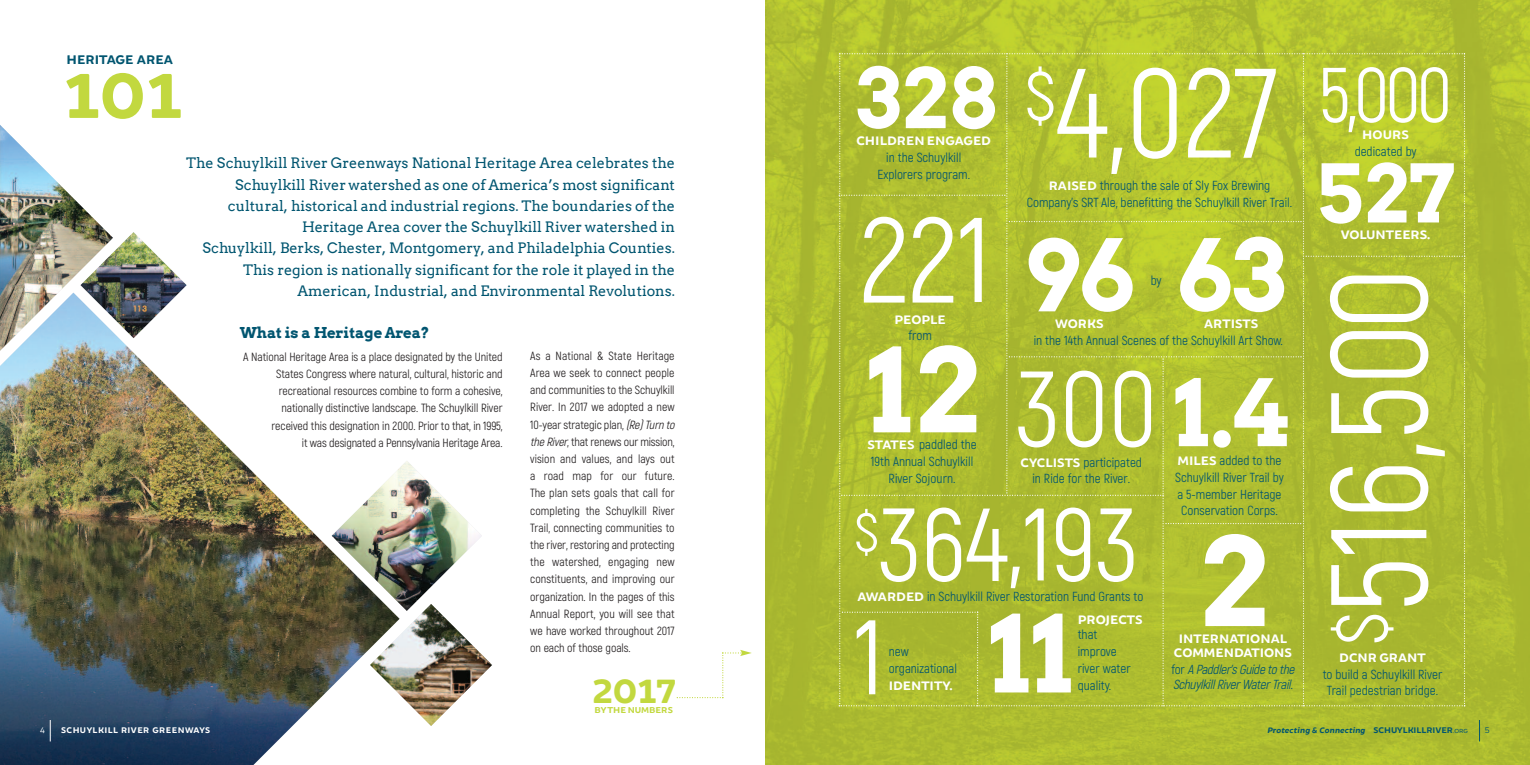
<style>
.page{position:relative;width:1530px;height:765px;background:#fff}
.page>*{position:absolute;margin:0;border:0;box-sizing:border-box;transform-origin:0 0}
.t1{font:136.88px "Akrobat";color:#fff}
.t2{font:126.62px "Akrobat";color:#fff}
.t3{font:700 122.5px "Arvo";color:#fff}
.t4{font:121px "Akrobat";color:#fff}
.t5{font:700 115.88px "Arvo";color:#fff}
.t6{font:106.88px "Akrobat";color:#fff}
.t7{font:700 106.38px "Arvo";color:#fff}
.t8{font:103.5px "Akrobat";color:#fff}
.t9{font:700 98.75px "Arvo";color:#fff}
.t10{font:700 91.88px "Arvo";color:#fff}
.t11{font:700 82.5px "Arvo";color:#fff}
.t12{font:700 80px "Arvo";color:#fff}
.t13{font:77.5px "Akrobat";color:#fff}
.t14{font:700 67.62px "Brocha";color:#c2d83f}
.t15{font:700 35.88px "Brocha";color:#c2d83f}
.t16{font:700 15px "Arvo";letter-spacing:-.005em;color:#015570}
.t17{font:14.38px/21.2px "Arvo";color:#015570;text-align:right}
.t18{font:700 13.38px "Brocha";color:#015570}
.t19{font:13.12px/16.8px "Akrobat";color:#015570;text-align:center}
.t20{font:700 13.12px "Brocha";color:#fff}
.t21{font:italic 13.12px/15px "Akrobat";color:#015570}
.t22{font:11.88px/17.2px "Akrobat";letter-spacing:-.005em;color:#231f20;text-align:right}
.t23{font:700 9.12px "Brocha";color:#c2d83f}
.t24{font:700 8.75px "Brocha";letter-spacing:.05em;color:#fff}
.t25{font:8.75px "Brocha";color:#fff}
.t26{font:8.75px "Brocha";color:#015570}
.t27{font:italic 700 8.5px "Brocha";letter-spacing:.025em;color:#015570}
.s1{font-style:italic}
.s2{font-family:"Brocha";font-weight:700;color:#fff}
.s3{font-style:normal}
.s4{font-family:"Akrobat";font-weight:400}
.s5{font-style:normal;font-size:8.75px}
.s6{font-weight:400;font-style:normal;font-size:6.25px}
</style>
<div class="page">
<img style="left:0;top:364px;width:332px;height:401px">
<img style="left:765px;top:0;width:765px;height:765px">
<svg style="left:1479px;top:720px;width:1px;height:21px"></svg>
<svg style="left:50px;top:720px;width:1px;height:21px"></svg>
<img style="left:332px;top:461px;width:150px;height:226px">
<img style="left:370px;top:605px;width:122px;height:121px">
<img style="left:2px;top:232px;width:185px;height:132px">
<img style="left:0;top:125px;width:113px;height:226px">
<svg style="left:677px;top:650px;width:75px;height:48px"></svg>
<svg style="left:839px;top:53px;width:626px;height:653px;background:#afbe31"></svg>
<p class="t18" style="left:67px;top:52px;width:108px">HERITAGE AREA</p>
<h3 class="t14" style="left:62px;top:55px;width:124px">101</h3>
<p class="t17" style="left:186px;top:153px;width:490px">the Schuylkill River Greenways national Heritage Area celebrates the Schuylkill River watershed as one of America’s most significant cultural, historical and industrial regions. the boundaries of the Heritage Area cover the Schuylkill River watershed in<br>Schuylkill, Berks, chester, Montgomery, and Philadelphia counties. this region is nationally significant for the role it played in the American, Industrial, and Environmental Revolutions.</p>
<p class="t16" style="left:240px;top:324px;width:191px">What is a Heritage area?</p>
<p class="t22" style="left:243px;top:349px;width:261px">A National Heritage Area is a place designated by the United States Congress where natural, cultural, historic and recreational resources combine to form a cohesive, nationally distinctive landscape. The Schuylkill River received this designation in 2000. Prior to that, in 1995,<br>it was designated a Pennsylvania Heritage Area.</p>
<p class="t22" style="left:530px;top:348px;width:148px;text-align:left">As a National &amp; State Heritage<br>Area we seek to connect people and communities to the Schuylkill<br>River. In 2017 we adopted a new<br>10-year strategic plan, <span class="s1">(Re)Turnto theRiver</span>, that renews our mission, vision and values, and lays out a road map for our future.<br>The plan sets goals that call for completing the Schuylkill River<br>Trail, connecting communities to the river, restoring and protecting the watershed, engaging new constituents, and improving our organization. In the pages of this<br>Annual Report, you will see that we have worked throughout 2017 on each of those goals.</p>
<h3 class="t15" style="left:592px;top:669px;width:86px">2017</h3>
<p class="t23" style="left:595px;top:704px;width:80px">BYTHE NUMBERS</p>
<h3 class="t11" style="left:857px;top:49px;width:140px">328</h3>
<p class="t20" style="left:856px;top:133px;width:136px">CHILDREN ENGAGED</p>
<p class="t19" style="left:877px;top:150px;width:94px">in the Schuylkill<br>Explorers program.</p>
<h2 class="t2" style="left:1025px;top:66px;width:256px"><sup>$</sup>4,027</h2>
<p class="t19" style="left:1027px;top:178px;width:267px"><span class="s2">RAISED</span> through the sale of Sly Fox Brewing<br>Company’s SRT Ale, benefitting the Schuylkill River Trail.</p>
<h3 class="t4" style="left:860px;top:215px;width:133px">221</h3>
<h3 class="t9" style="left:1024px;top:216px;width:263px">96 63</h3>
<p class="t20" style="left:1055px;top:316px;width:50px">WORKS</p>
<p class="t19" style="left:1034px;top:333px;width:251px">in the 14th Annual Scenes of the Schuylkill Art Show.</p>
<p class="t19" style="left:1151px;top:273px;width:12px">by</p>
<p class="t20" style="left:894px;top:311px;width:53px">PEOPLE</p>
<p class="t19" style="left:908px;top:329px;width:25px">from</p>
<p class="t20" style="left:1204px;top:316px;width:56px">ARTISTS</p>
<h3 class="t5" style="left:867px;top:321px;width:114px">12</h3>
<h3 class="t6" style="left:1016px;top:369px;width:142px">300</h3>
<h3 class="t10" style="left:1174px;top:358px;width:117px">1.4</h3>
<p class="t19" style="left:867px;top:437px;width:111px;text-align:left"><span class="s2">STATES</span> paddled the<br>19th Annual Schuylkill</p>
<p class="t19" style="left:1175px;top:453px;width:110px"><span class="s2">MILES</span> added to the<br>Schuylkill River Trail by a 5-member Heritage<br>Conservation Corps.</p>
<p class="t19" style="left:1021px;top:455px;width:123px"><span class="s2">CYCLISTS</span> participated in Ride for the River.</p>
<p class="t19" style="left:889px;top:471px;width:68px">River Sojourn.</p>
<h3 class="t8" style="left:855px;top:506px;width:285px"><sup>$</sup>364,193</h3>
<h3 class="t3" style="left:1198px;top:508px;width:72px">2</h3>
<p class="t20" style="left:1174px;top:645px;width:120px">COMMENDATIONS</p>
<p class="t21" style="left:1172px;top:663px;width:127px"><span class="s3">f o r</span> A Paddler’s Guide to the<br>Schuylkill River Water Trail.</p>
<p class="t19" style="left:857px;top:590px;width:287px"><span class="s2">AWARDED</span> in Schuylkill River Restoration Fund Grants to</p>
<p class="t20" style="left:1078px;top:612px;width:66px">PROJECTS</p>
<p class="t19" style="left:1078px;top:627px;width:55px;text-align:left">that improve river water quality.</p>
<h3 class="t7" style="left:854px;top:590px;width:221px"><span class="s4">1</span> 11</h3>
<p class="t20" style="left:1179px;top:631px;width:110px">INTERNATIONAL</p>
<p class="t19" style="left:889px;top:645px;width:70px;text-align:left">new organizational</p>
<p class="t20" style="left:889px;top:678px;width:65px">IDENTITY.</p>
<h3 class="t13" style="left:1319px;top:66px;width:134px">5,000</h3>
<p class="t20" style="left:1362px;top:127px;width:48px">HOURS</p>
<p class="t19" style="left:1355px;top:144px;width:63px">dedicated by</p>
<h3 class="t12" style="left:1316px;top:146px;width:141px">527</h3>
<p class="t20" style="left:1341px;top:227px;width:91px">VOLUNTEERS.</p>
<h1 class="t1" style="left:1328px;top:645px;width:379px;rotate:-90deg"><sup>$</sup>516,500</h1>
<p class="t20" style="left:1339px;top:650px;width:88px">DCNR GRANT</p>
<p class="t19" style="left:1323px;top:667px;width:121px">to build a Schuylkill River<br>Trail pedestrian bridge.</p>
<p class="t25" style="left:40px;top:725px;width:6px">4</p>
<p class="t24" style="left:61px;top:725px;width:151px">SCHUYLKILL RIVER GREENWAYS</p>
<p class="t27" style="left:1267px;top:726px;width:203px">Protecting &amp; Connecting <span class="s5">SCHUYLKILLRIVER</span><span class="s6">.ORG</span></p>
<p class="t26" style="left:1485px;top:725px;width:6px">5</p>
</div>
